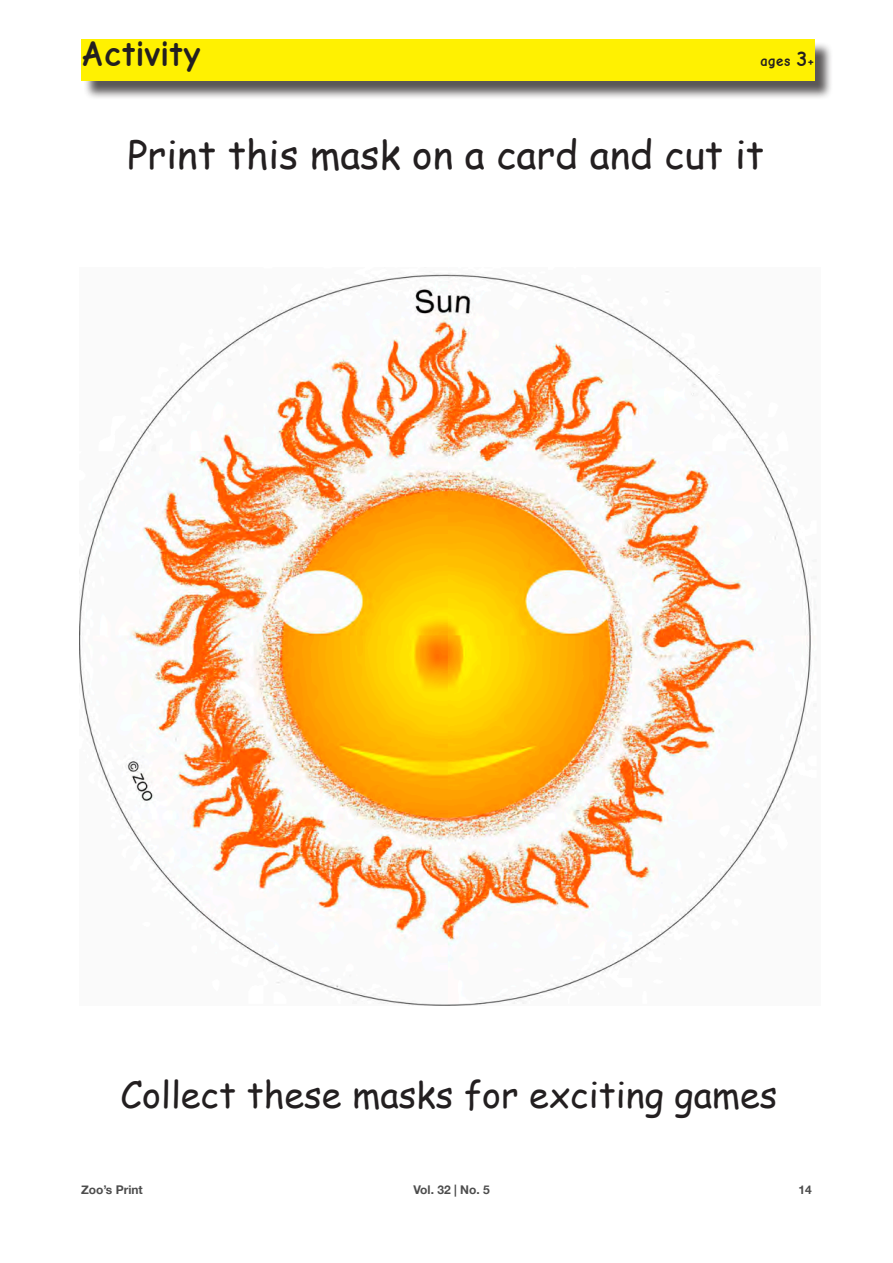
<style>
.page{position:relative;width:893px;height:1263px;background:#fff}
.page>*{position:absolute;margin:0;border:0;box-sizing:border-box;transform-origin:0 0}
.t1{font:39px "Comic Sans MS";color:#231f20}
.t2{font:36px "Comic Sans MS";color:#231f20}
.t3{font:700 36px "Comic Neue";color:#231f20}
.t4{font:700 15px "Comic Neue";color:#231f20}
.t5{font:700 12px "Helvetica Neue";color:#4d4d4d}
.s1{font-size:21px}
</style>
<div class="page">
<div style="left:83px;top:42px;width:750px;height:58px;background:#231f20;opacity:.75"></div>
<div style="left:81px;top:39px;width:733px;height:42px;background:#fff101"></div>
<img style="left:80px;top:273px;width:736px;height:733px">
<p class="t3" style="left:81px;top:37px;width:121px">Activity</p>
<p class="t4" style="left:760px;top:54px;width:56px">ages <span class="s1">3</span>+</p>
<p class="t1" style="left:127px;top:126px;width:638px">Print this mask on a card and cut it</p>
<p class="t2" style="left:120px;top:1068px;width:658px">Collect these masks for exciting games</p>
<p class="t5" style="left:81px;top:1180px;width:63px">Zoo’s Print</p>
<p class="t5" style="left:413px;top:1180px;width:78px">Vol. 32 | No. 5</p>
<p class="t5" style="left:799px;top:1180px;width:15px">14</p>
</div>
